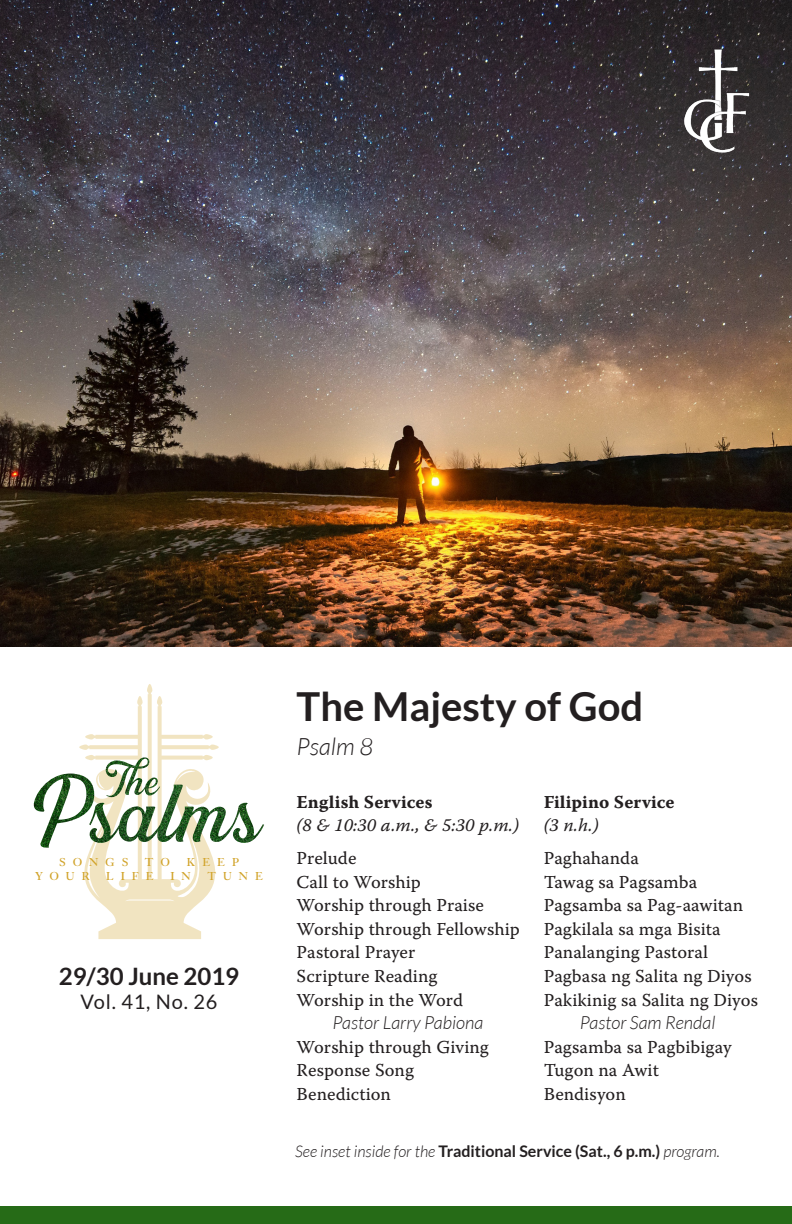
<style>
.page{position:relative;width:792px;height:1224px;background:#fff}
.page>*{position:absolute;margin:0;border:0;box-sizing:border-box;transform-origin:0 0}
.t1{font:700 40px "Lato";color:#231f20}
.t2{font:700 24px "Lato";color:#231f20}
.t3{font:italic 300 24px "Lato";color:#231f20}
.t4{font:20px "Lato";letter-spacing:.04em;color:#231f20}
.t5{font:18.2px "Warnock Pro Capt";color:#231f20}
.t6{font:18.2px/23.6px "Warnock Pro It Capt";color:#231f20}
.t7{font:italic 300 18.2px "Lato";color:#231f20}
.t8{font:18.2px "Warnock Pro Bold Capt";letter-spacing:.005em;color:#231f20}
.t9{font:700 16px "Lato";color:#231f20}
.t10{font:12px "Janson URWSC";letter-spacing:.58em;color:#d1a329}
.s1{font-family:"Warnock Pro Bold Capt"}
.s2{font-weight:300;font-style:italic}
</style>
<div class="page">
<img style="left:0;top:0;width:792px;height:647px">
<div style="left:0;top:1207px;width:792px;height:17px;background:#266b17"></div>
<img style="left:671px;top:43px;width:94px;height:120px">
<svg style="left:79px;top:684px;width:140px;height:255px"></svg>
<img style="left:33px;top:757px;width:141px;height:91px">
<p class="t10" style="left:59px;top:855px;width:71px">SONGS</p>
<p class="t10" style="left:145px;top:855px;width:27px">T O</p>
<p class="t10" style="left:187px;top:855px;width:54px">KEEP</p>
<p class="t10" style="left:35px;top:870px;width:56px">YOUR</p>
<p class="t10" style="left:106px;top:870px;width:49px">LIFE</p>
<p class="t10" style="left:170px;top:870px;width:22px">I N</p>
<p class="t10" style="left:207px;top:870px;width:57px">TUNE</p>
<p class="t2" style="left:59px;top:963px;width:182px">29/30 June 2019</p>
<p class="t4" style="left:81px;top:991px;width:138px">Vol. 41, No. 26</p>
<p class="t1" style="left:297px;top:684px;width:348px">The Majesty of God</p>
<p class="t3" style="left:297px;top:733px;width:78px">Psalm 8</p>
<p class="t6" style="left:297px;top:790px;width:224px"><span class="s1">English Services<br></span>(8 &amp; 10:30 a.m., &amp; 5:30 p.m.)</p>
<p class="t5" style="left:297px;top:847px;width:61px">Prelude</p>
<p class="t5" style="left:297px;top:871px;width:126px">Call to Worship</p>
<p class="t5" style="left:297px;top:894px;width:189px">Worship through Praise</p>
<p class="t5" style="left:297px;top:918px;width:225px">Worship through Fellowship</p>
<p class="t5" style="left:297px;top:941px;width:120px">Pastoral Prayer</p>
<p class="t5" style="left:297px;top:965px;width:142px">Scripture Reading</p>
<p class="t5" style="left:297px;top:989px;width:168px">Worship in the Word</p>
<p class="t7" style="left:333px;top:1013px;width:152px">Pastor Larry Pabiona</p>
<p class="t5" style="left:297px;top:1036px;width:194px">Worship through Giving</p>
<p class="t5" style="left:297px;top:1059px;width:119px">Response Song</p>
<p class="t5" style="left:297px;top:1083px;width:96px">Benediction</p>
<p class="t8" style="left:544px;top:791px;width:132px">Filipino Service</p>
<p class="t6" style="left:544px;top:813px;width:56px">(3 n.h.)</p>
<p class="t5" style="left:544px;top:847px;width:97px">Paghahanda</p>
<p class="t5" style="left:544px;top:871px;width:155px">Tawag sa Pagsamba</p>
<p class="t5" style="left:544px;top:894px;width:201px">Pagsamba sa Pag-aawitan</p>
<p class="t5" style="left:544px;top:918px;width:179px">Pagkilala sa mga Bisita</p>
<p class="t5" style="left:544px;top:941px;width:166px">Panalanging Pastoral</p>
<p class="t5" style="left:544px;top:965px;width:209px">Pagbasa ng Salita ng Diyos</p>
<p class="t5" style="left:544px;top:989px;width:216px">Pakikinig sa Salita ng Diyos</p>
<p class="t7" style="left:580px;top:1013px;width:137px">Pastor Sam Rendal</p>
<p class="t5" style="left:544px;top:1036px;width:189px">Pagsamba sa Pagbibigay</p>
<p class="t5" style="left:544px;top:1059px;width:117px">Tugon na Awit</p>
<p class="t5" style="left:544px;top:1083px;width:84px">Bendisyon</p>
<p class="t9" style="left:295px;top:1142px;width:426px"><span class="s2">See inset inside for the</span> Traditional Service (Sat., 6 p.m.) <span class="s2">program.</span></p>
</div>
